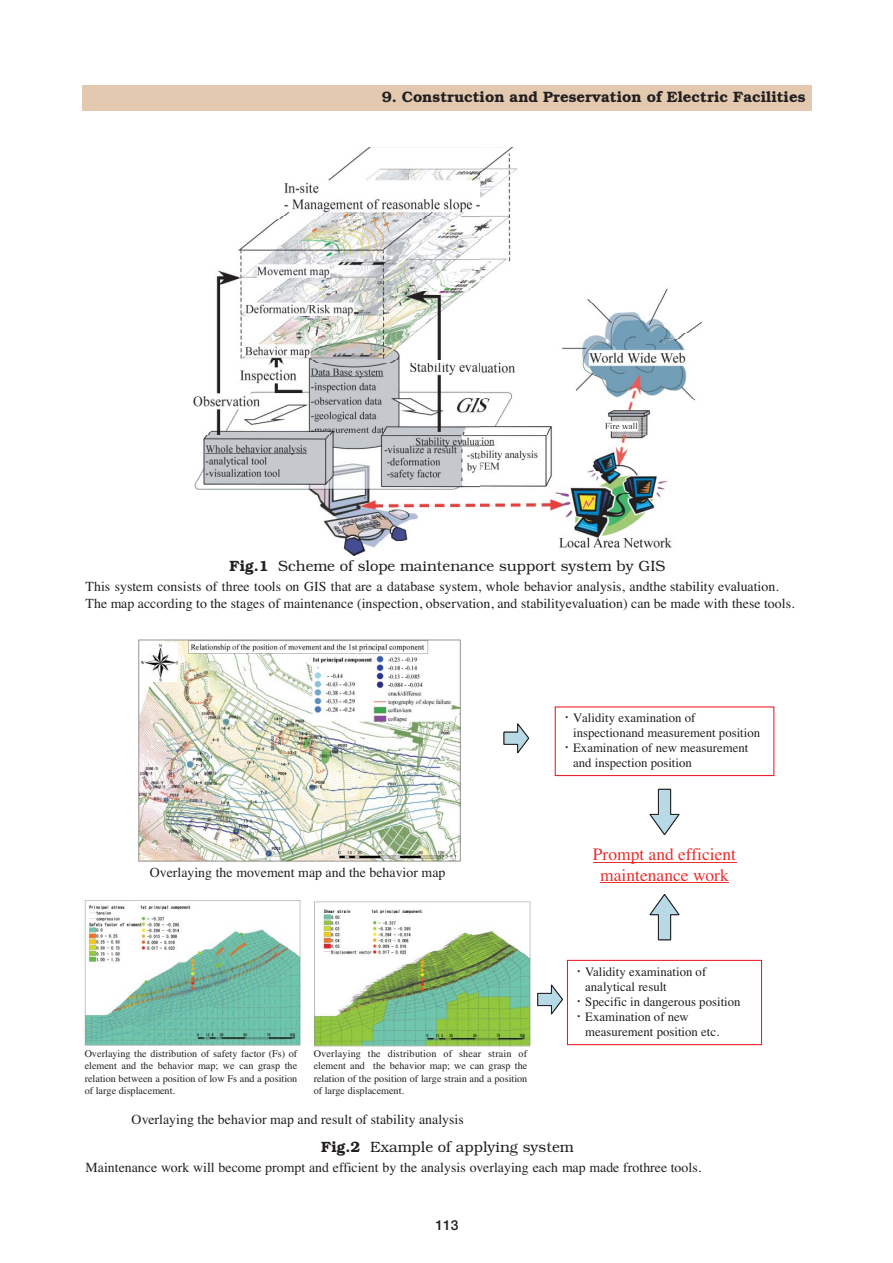
<style>
.page{position:relative;width:893px;height:1263px;background:#fff}
.page>*{position:absolute;margin:0;border:0;box-sizing:border-box;transform-origin:0 0}
.t1{font:17.4px/21.1px "Times";color:#eb2d2e;text-align:center}
.t2{font:600 15px "Bookman";color:#231f20}
.t3{font:300 14.85px "Bookman";color:#231f20}
.t4{font:13.8px/16.8px "Times";color:#231f20}
.t5{font:700 13.8px "Futo Go B101";color:#231f20}
.t6{font:12.75px "Times";letter-spacing:.005em;color:#231f20}
.t7{font:10.2px/12.5px "Times";letter-spacing:.005em;color:#231f20;text-align:justify}
.s1{font-weight:600}
.s2{font-family:"Ryumin"}
</style>
<div class="page">
<div style="left:82px;top:85px;width:729px;height:26px;background:#e3c9af"></div>
<img style="left:194px;top:147px;width:507px;height:408px">
<svg style="left:537px;top:984px;width:17px;height:31px"></svg>
<svg style="left:503px;top:723px;width:26px;height:30px"></svg>
<svg style="left:554px;top:706px;width:221px;height:340px"></svg>
<svg style="left:649px;top:894px;width:30px;height:46px"></svg>
<svg style="left:649px;top:789px;width:31px;height:46px"></svg>
<img style="left:137px;top:639px;width:324px;height:224px">
<img style="left:141px;top:644px;width:37px;height:38px">
<img style="left:82px;top:900px;width:219px;height:146px">
<img style="left:312px;top:901px;width:219px;height:146px">
<p class="t2" style="left:382px;top:91px;width:425px">9. Construction and Preservation of Electric Facilities</p>
<p class="t3" style="left:229px;top:560px;width:437px"><span class="s1">Fig.1</span> Scheme of slope maintenance support system by GIS</p>
<p class="t4" style="left:86px;top:580px;width:710px">This system consists of three tools on GIS that are a database system, whole behavior analysis, andthe stability evaluation.<br>The map according to the stages of maintenance (inspection, observation, and stabilityevaluation) can be made with these tools.</p>
<p class="t4" style="left:150px;top:865px;width:297px">Overlaying the movement map and the behavior map</p>
<p class="t6" style="left:560px;top:713px;width:137px"><span class="s2">・</span>Validity examination of</p>
<p class="t6" style="left:573px;top:728px;width:189px">inspectionand measurement position</p>
<p class="t6" style="left:560px;top:743px;width:189px"><span class="s2">・</span>Examination of new measurement</p>
<p class="t6" style="left:573px;top:758px;width:120px">and inspection position</p>
<p class="t1" style="left:593px;top:845px;width:145px">Prompt and efficient maintenance work</p>
<p class="t6" style="left:572px;top:968px;width:135px"><span class="s2">・</span>Validity examination of</p>
<p class="t6" style="left:585px;top:982px;width:83px">analytical result</p>
<p class="t6" style="left:572px;top:997px;width:170px"><span class="s2">・</span>Specific in dangerous position</p>
<p class="t6" style="left:572px;top:1012px;width:118px"><span class="s2">・</span>Examination of new</p>
<p class="t6" style="left:585px;top:1027px;width:136px">measurement position etc.</p>
<p class="t7" style="left:85px;top:1048px;width:214px">Overlaying the distribution of safety factor (Fs) of element and the behavior map; we can grasp the relation between a position of low Fs and a position of large displacement.</p>
<p class="t7" style="left:314px;top:1048px;width:215px">Overlaying the distribution of shear strain of element and the behavior map; we can grasp the relation of the position of large strain and a position of large displacement.</p>
<p class="t4" style="left:132px;top:1112px;width:334px">Overlaying the behavior map and result of stability analysis</p>
<p class="t3" style="left:321px;top:1141px;width:254px"><span class="s1">Fig.2</span> Example of applying system</p>
<p class="t4" style="left:85px;top:1161px;width:617px">Maintenance work will become prompt and efficient by the analysis overlaying each map made frothree tools.</p>
<p class="t5" style="left:435px;top:1219px;width:25px">113</p>
</div>
